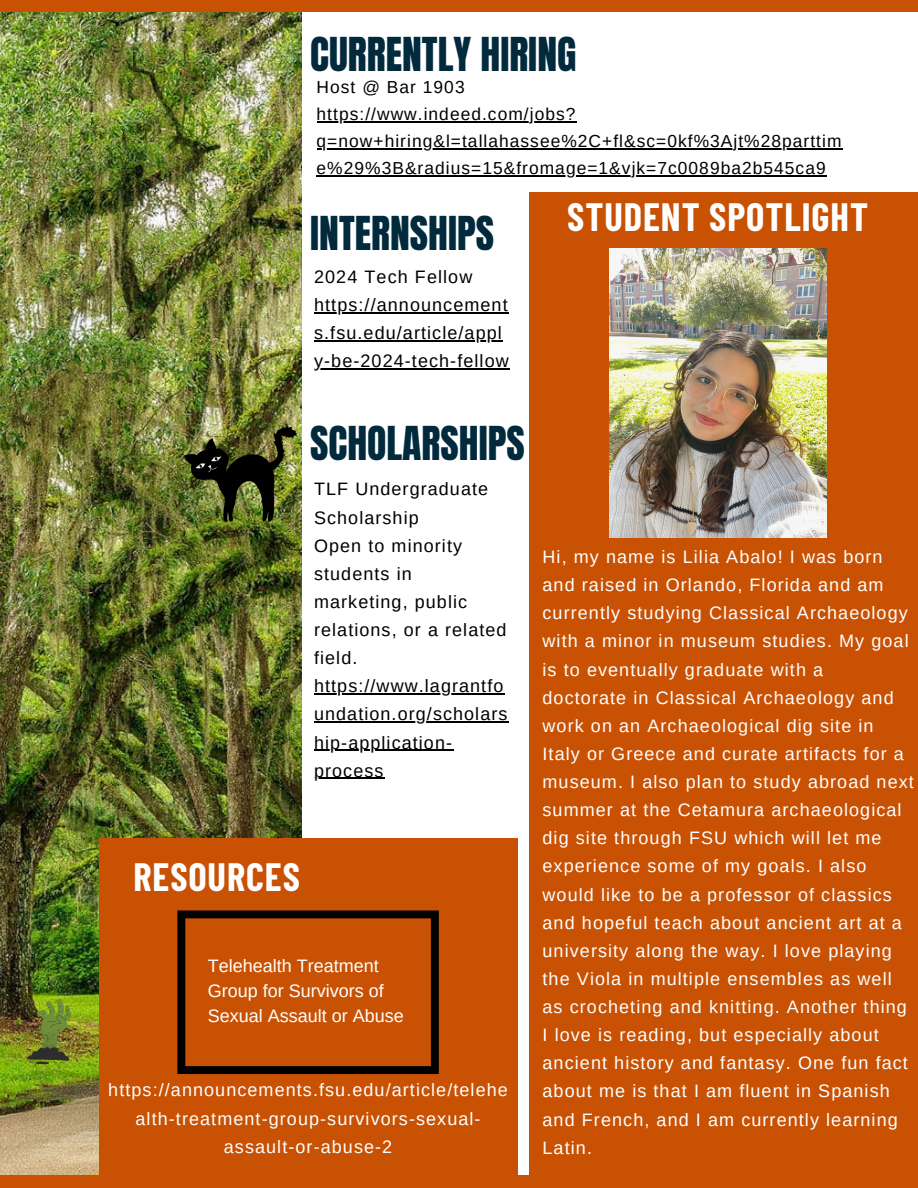
<style>
.page{position:relative;width:918px;height:1188px;background:#fff}
.page>*{position:absolute;margin:0;border:0;box-sizing:border-box;transform-origin:0 0}
.t1{font:39.75px "Anton";color:#022a3d}
.t2{font:700 38.55px "Barlow Condensed";letter-spacing:.025em;color:#fff}
.t3{font:18px/28.2px "Arimo";letter-spacing:.06em;color:#fff;text-align:center}
.t4{font:18px/28.2px "Arimo";letter-spacing:.06em;color:#000}
.t5{font:18px/24.8px "Arimo";color:#fff}
.t6{font:17.4px/27px "Arimo";letter-spacing:.06em;color:#000}
</style>
<div class="page">
<img style="left:0;top:12px;width:302px;height:1163px">
<div style="left:0;top:0;width:918px;height:12px;background:#c85103"></div>
<div style="left:0;top:1175px;width:918px;height:13px;background:#c85103"></div>
<div style="left:99px;top:839px;width:418px;height:336px;background:#c85103"></div>
<img style="left:27px;top:999px;width:44px;height:65px">
<img style="left:185px;top:426px;width:111px;height:96px">
<div style="left:177px;top:918px;width:8px;height:148px;background:#000"></div>
<div style="left:431px;top:918px;width:8px;height:148px;background:#000"></div>
<div style="left:177px;top:910px;width:262px;height:8px;background:#000"></div>
<div style="left:177px;top:1066px;width:262px;height:8px;background:#000"></div>
<hr style="left:317px;top:121px;width:260px;height:1px;background:#000">
<hr style="left:317px;top:148px;width:526px;height:1px;background:#000">
<hr style="left:317px;top:175px;width:510px;height:1px;background:#000">
<div style="left:530px;top:193px;width:388px;height:982px;background:#c85103"></div>
<img style="left:609px;top:249px;width:217px;height:289px">
<hr style="left:314px;top:312px;width:195px;height:1px;background:#000">
<hr style="left:314px;top:340px;width:189px;height:2px;background:#000">
<hr style="left:314px;top:369px;width:196px;height:1px;background:#000">
<hr style="left:314px;top:693px;width:191px;height:2px;background:#000">
<hr style="left:314px;top:722px;width:195px;height:1px;background:#000">
<hr style="left:314px;top:750px;width:139px;height:1px;background:#000">
<hr style="left:314px;top:778px;width:71px;height:1px;background:#000">
<p class="t1" style="left:310px;top:25px;width:268px">CURRENTLY HIRING</p>
<p class="t6" style="left:317px;top:73px;width:150px">Host @ Bar 1903</p>
<p class="t6" style="left:317px;top:100px;width:526px">https://www.indeed.com/jobs? q=now+hiring&amp;l=tallahassee%2C+fl&amp;sc=0kf%3Ajt%28parttim e%29%3B&amp;radius=15&amp;fromage=1&amp;vjk=7c0089ba2b545ca9</p>
<p class="t1" style="left:310px;top:204px;width:185px">INTERNSHIPS</p>
<p class="t4" style="left:314px;top:263px;width:160px">2024 Tech Fellow</p>
<p class="t4" style="left:314px;top:291px;width:196px">https://announcement s.fsu.edu/article/appl y-be-2024-tech-fellow</p>
<p class="t2" style="left:567px;top:192px;width:302px">STUDENT SPOTLIGHT</p>
<p class="t1" style="left:310px;top:414px;width:216px">SCHOLARSHIPS</p>
<p class="t4" style="left:314px;top:475px;width:176px">TLF Undergraduate<br>Scholarship</p>
<p class="t4" style="left:314px;top:531px;width:194px">Open to minority students in marketing, public relations, or a related field.</p>
<p class="t4" style="left:314px;top:672px;width:195px">https://www.lagrantfo undation.org/scholars hip-application&shy;process</p>
<p class="t2" style="left:133px;top:853px;width:168px">RESOURCES</p>
<p class="t5" style="left:208px;top:954px;width:197px">Telehealth Treatment<br>Group for Survivors of<br>Sexual Assault or Abuse</p>
<p class="t3" style="left:108px;top:1076px;width:401px">https://announcements.fsu.edu/article/telehe alth-treatment-group-survivors-sexual&shy;assault-or-abuse-2</p>
<p class="t3" style="left:543px;top:543px;width:373px;text-align:left">Hi, my name is Lilia Abalo! I was born and raised in Orlando, Florida and am currently studying Classical Archaeology with a minor in museum studies. My goal is to eventually graduate with a<br>doctorate in Classical Archaeology and work on an Archaeological dig site in Italy or Greece and curate artifacts for a museum. I also plan to study abroad next summer at the Cetamura archaeological dig site through FSU which will let me experience some of my goals. I also would like to be a professor of classics and hopeful teach about ancient art at a university along the way. I love playing the Viola in multiple ensembles as well as crocheting and knitting. Another thing I love is reading, but especially about ancient history and fantasy. One fun fact about me is that I am fluent in Spanish and French, and I am currently learning Latin.</p>
</div>
